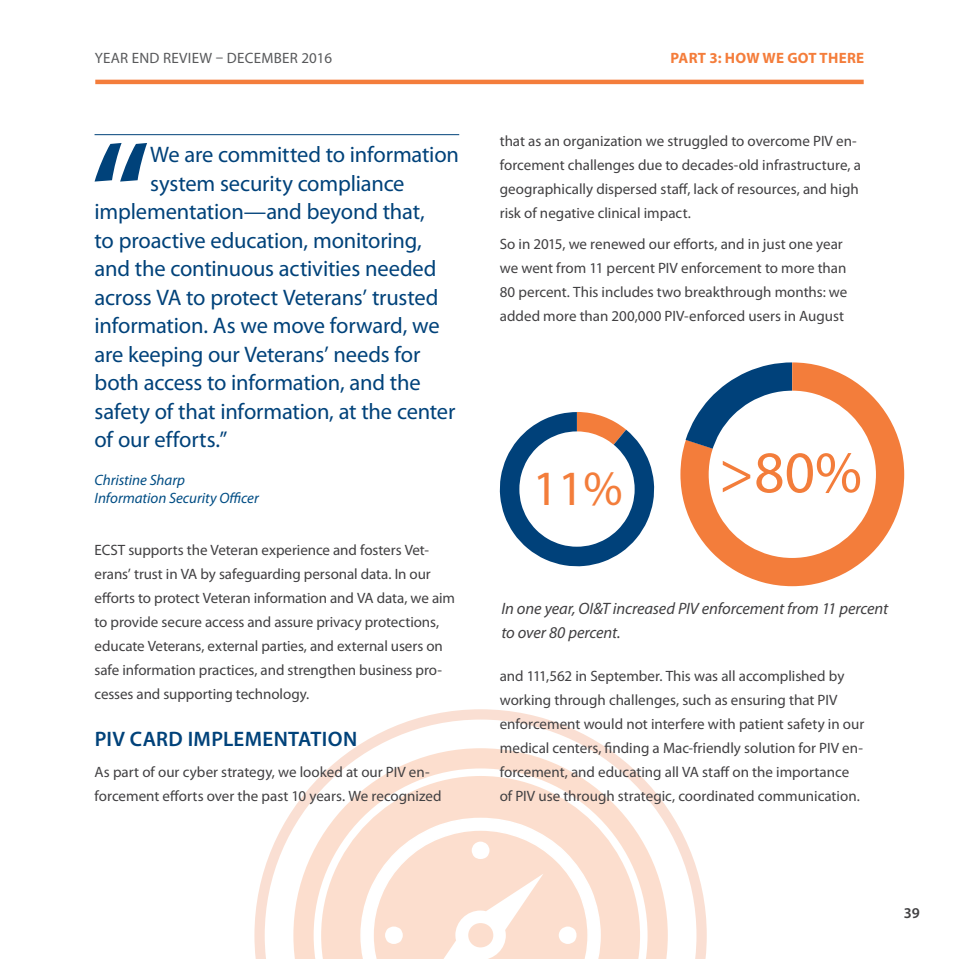
<style>
.page{position:relative;width:959px;height:959px;background:#fff}
.page>*{position:absolute;margin:0;border:0;box-sizing:border-box;transform-origin:0 0}
.Pull_Quote_Text_copy{font:600 146.85px "Myriad Pro";color:#00427a}
.t1{font:59.25px "Myriad Pro";color:#f37d3b}
.t2{font:49.5px "Myriad Pro";color:#f37d3b}
.Pull_Quote_Text_copy-2{font:22.5px "Myriad Pro";letter-spacing:-.01em;color:#00427a}
.t3{font:600 21px "Myriad Pro";letter-spacing:.015em;color:#00427a}
.Emphasis_with_Heart{font:italic 16.5px/24px "Myriad Pro";letter-spacing:-.005em;color:#414042}
.t4{font:15px/24px "Myriad Pro";color:#414042}
.Pull_Quote_Text_copy-3{font:italic 15px/18px "Myriad Pro";letter-spacing:-.005em;color:#004d84}
.t5{font:15px "Myriad Pro";letter-spacing:.02em;color:#58595b}
.t6{font:700 15px "Myriad Pro";letter-spacing:.02em;color:#f47d3b}
.t7{font:600 15px "Myriad Pro";color:#414042}
</style>
<div class="page">
<hr style="left:95px;top:80px;width:768px;height:4px;background:#f47d3b">
<svg style="left:254px;top:709px;width:452px;height:249px"></svg>
<svg style="left:265px;top:719px;width:431px;height:239px"></svg>
<svg style="left:313px;top:768px;width:334px;height:190px;fill:#fcdece"></svg>
<svg style="left:359px;top:817px;width:242px;height:141px"></svg>
<hr style="left:94px;top:134px;width:365px;height:1px;background:#00427a">
<svg style="left:680px;top:400px;width:224px;height:186px;fill:#f37d3b"></svg>
<svg style="left:685px;top:362px;width:191px;height:196px"></svg>
<svg style="left:499px;top:412px;width:155px;height:154px"></svg>
<p class="t5" style="left:95px;top:49px;width:239px">YEAR END REVIEW – DECEMBER 2016</p>
<p class="t6" style="left:670px;top:49px;width:195px">PART 3: HOW WE GOT THERE</p>
<p class="t4" style="left:499px;top:129px;width:362px">that as an organization we struggled to overcome PIV en&shy;forcement challenges due to decades-old infrastructure, a geographically dispersed staff, lack of resources, and high risk of negative clinical impact.</p>
<p class="t4" style="left:499px;top:232px;width:349px">So in 2015, we renewed our efforts, and in just one year we went from 11 percent PIV enforcement to more than 80 percent. This includes two breakthrough months: we added more than 200,000 PIV-enforced users in August</p>
<p class="Pull_Quote_Text_copy" style="left:90px;top:102px;width:62px">“</p>
<p class="Pull_Quote_Text_copy-2" style="left:150px;top:141px;width:310px">We are committed to information</p>
<p class="Pull_Quote_Text_copy-2" style="left:150px;top:169px;width:256px">system security compliance</p>
<p class="Pull_Quote_Text_copy-2" style="left:94px;top:198px;width:332px">implementation—and beyond that,</p>
<p class="Pull_Quote_Text_copy-2" style="left:94px;top:226px;width:329px">to proactive education, monitoring,</p>
<p class="Pull_Quote_Text_copy-2" style="left:94px;top:255px;width:343px">and the continuous activities needed</p>
<p class="Pull_Quote_Text_copy-2" style="left:94px;top:283px;width:345px">across VA to protect Veterans’ trusted</p>
<p class="Pull_Quote_Text_copy-2" style="left:94px;top:312px;width:346px">information. As we move forward, we</p>
<p class="Pull_Quote_Text_copy-2" style="left:94px;top:340px;width:327px">are keeping our Veterans’ needs for</p>
<p class="Pull_Quote_Text_copy-2" style="left:94px;top:369px;width:328px">both access to information, and the</p>
<p class="Pull_Quote_Text_copy-2" style="left:94px;top:397px;width:362px">safety of that information, at the center</p>
<p class="Pull_Quote_Text_copy-2" style="left:94px;top:426px;width:134px">of our efforts.”</p>
<p class="Pull_Quote_Text_copy-3" style="left:94px;top:470px;width:166px">Christine Sharp<br>Information Security Officer</p>
<p class="t2" style="left:532px;top:458px;width:91px">11%</p>
<p class="t1" style="left:718px;top:436px;width:145px">&gt;80%</p>
<p class="t4" style="left:94px;top:537px;width:362px">ECST supports the Veteran experience and fosters Vet&shy;erans’ trust in VA by safeguarding personal data. In our efforts to protect Veteran information and VA data, we aim to provide secure access and assure privacy protections, educate Veterans, external parties, and external users on safe information practices, and strengthen business pro&shy;cesses and supporting technology.</p>
<h3 class="t3" style="left:95px;top:725px;width:264px">PIV CARD IMPLEMENTATION</h3>
<p class="t4" style="left:94px;top:759px;width:348px">As part of our cyber strategy, we looked at our PIV en&shy;forcement efforts over the past 10 years. We recognized</p>
<p class="Emphasis_with_Heart" style="left:501px;top:596px;width:388px">In one year, OI&amp;T increased PIV enforcement from 11 percent to over 80 percent.</p>
<p class="t4" style="left:499px;top:664px;width:366px">and 111,562 in September. This was all accomplished by working through challenges, such as ensuring that PIV enforcement would not interfere with patient safety in our medical centers, finding a Mac-friendly solution for PIV en&shy;forcement, and educating all VA staff on the importance of PIV use through strategic, coordinated communication.</p>
<p class="t7" style="left:903px;top:903px;width:18px">39</p>
</div>
